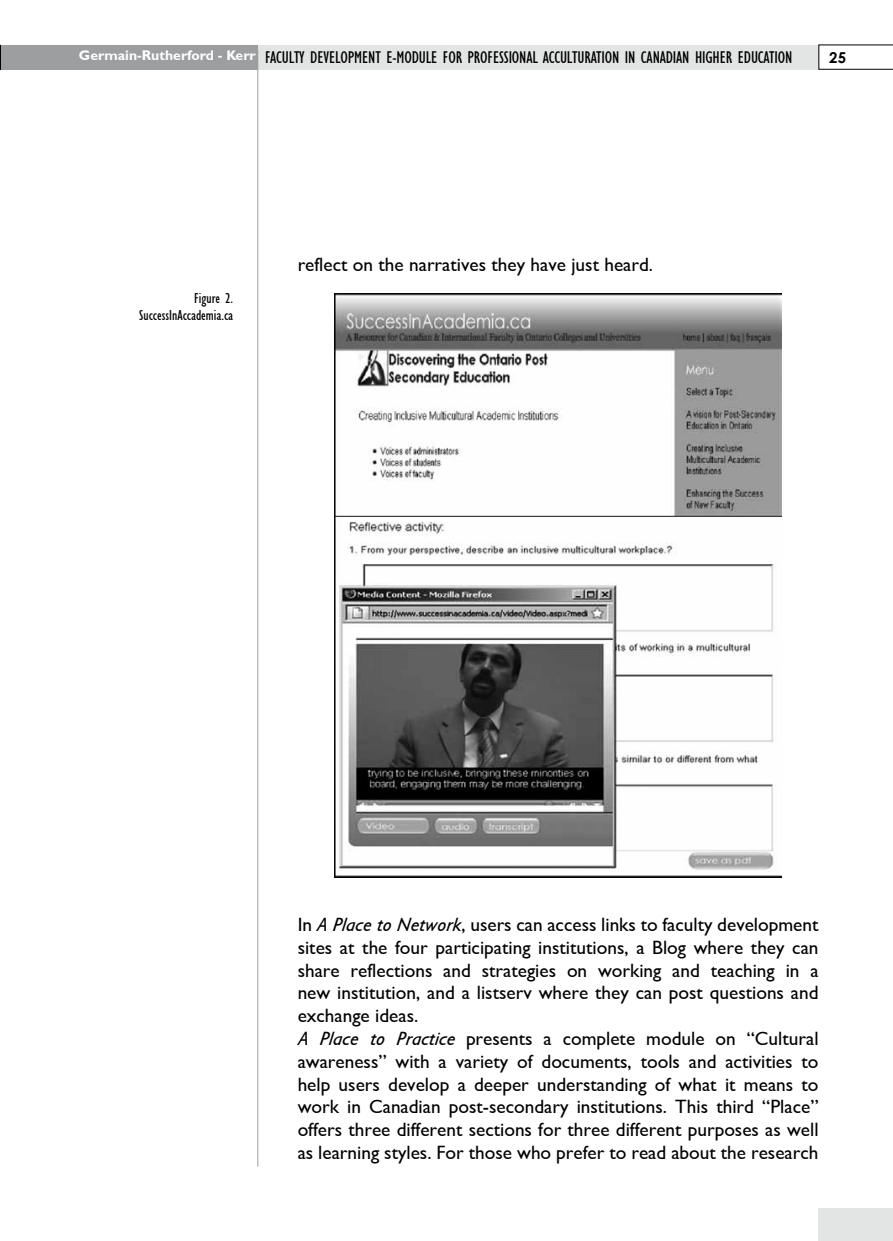
<style>
.page{position:relative;width:893px;height:1241px;background:#fff}
.page>*{position:absolute;margin:0;border:0;box-sizing:border-box;transform-origin:0 0}
.t1{font:19.25px/22.8px "Formamente";color:#000}
.t2{font:17.5px "Formamente Condensed";letter-spacing:-.01em;color:#000}
.t3{font:700 15.05px "Century Gothic";color:#000}
.t4{font:14.88px/17.8px "Formamente Condensed";color:#000;text-align:right}
.s1{font-family:"Formamente";font-weight:700;font-size:14px;color:#fff}
.s2{font-style:italic}
</style>
<div class="page">
<div style="left:228px;top:45px;width:591px;height:24px;background:#e3e4e4"></div>
<div style="left:0;top:45px;width:258px;height:24px;background:#9c9e9f"></div>
<svg style="left:0;top:45px;width:1px;height:24px"></svg>
<svg style="left:819px;top:45px;width:74px;height:24px"></svg>
<div style="left:818px;top:1208px;width:75px;height:32px;background:#e3e4e4"></div>
<hr style="left:257px;top:50px;width:1px;height:1116px;background:#9c9e9f">
<img style="left:335px;top:294px;width:447px;height:583px">
<p class="t2" style="left:79px;top:47px;width:715px"><span class="s1">Germain-Rutherford - Kerr</span> FACULTY DEVELOPMENT E-MODULE FOR PROFESSIONAL ACCULTURATION IN CANADIAN HIGHER EDUCATION</p>
<p class="t3" style="left:829px;top:46px;width:18px">25</p>
<p class="t4" style="left:139px;top:289px;width:95px">FIGURE 2.<br>SUCCESSINACCADEMIA.CA</p>
<p class="t1" style="left:298px;top:253px;width:357px">reflect on the narratives they have just heard.</p>
<p class="t1" style="left:298px;top:913px;width:522px">In <span class="s2">A Place to Network</span>, users can access links to faculty development sites at the four participating institutions, a Blog where they can share reflections and strategies on working and teaching in a new institution, and a listserv where they can post questions and exchange ideas.<br><span class="s2">A Place to Practice</span> presents a complete module on “Cultural awareness” with a variety of documents, tools and activities to help users develop a deeper understanding of what it means to work in Canadian post-secondary institutions. This third “Place” offers three different sections for three different purposes as well as learning styles. For those who prefer to read about the research</p>
</div>
